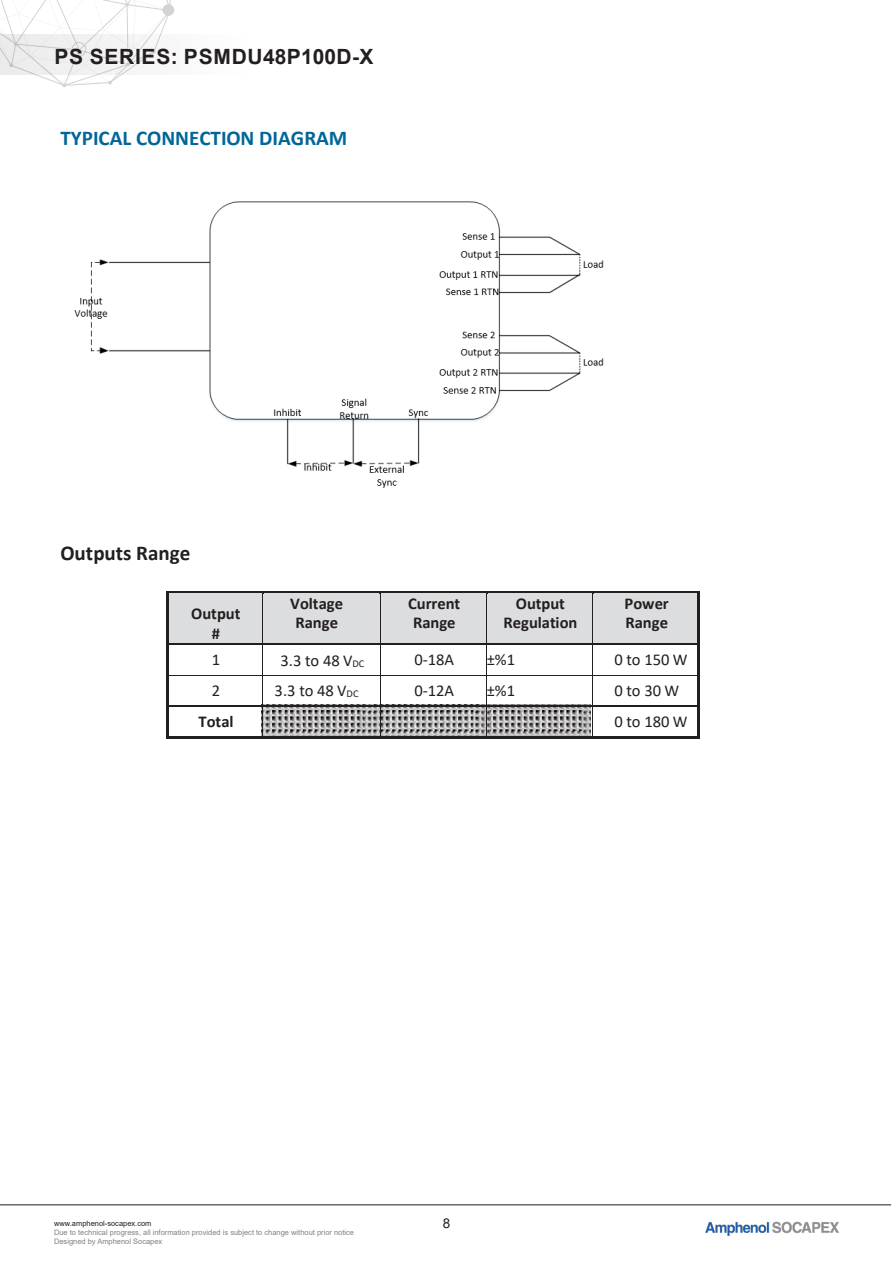
<style>
.page{position:relative;width:893px;height:1263px;background:#fff}
.page>*{position:absolute;margin:0;border:0;box-sizing:border-box;transform-origin:0 0}
.t1{font:700 21px "Calibri";color:#069}
.t2{font:700 21px "Arial";letter-spacing:.035em;color:#231f20}
.t3{font:700 21px "Calibri";color:#231f20}
.t4{font:700 16.5px/18.9px "Calibri";letter-spacing:-.005em;color:#231f20;text-align:center}
.t5{font:16.5px "Calibri";letter-spacing:-.005em;color:#231f20}
.t6{font:13.5px "Arial";color:#231f20}
.t7{font:7.5px "Arial";color:#808285}
.t8{font:7.5px "Arial";color:#231f20}
</style>
<div class="page">
<hr style="left:0;top:1204px;width:891px;height:1px;background:#231f20">
<img style="left:705px;top:1221px;width:134px;height:15px">
<svg style="left:0;top:0;width:171px;height:87px"></svg>
<div style="left:163px;top:4px;width:11px;height:12px;background:#d3d3d3;border-radius:50%"></div>
<svg style="left:0;top:35px;width:171px;height:40px;fill:#f0f0f0"></svg>
<img style="left:264px;top:707px;width:327px;height:29px">
<div style="left:169px;top:593px;width:93px;height:30px;background:#dcdddf"></div>
<div style="left:169px;top:623px;width:93px;height:21px;background:#dcdddf"></div>
<div style="left:263px;top:593px;width:117px;height:51px;background:#dcdddf"></div>
<div style="left:380px;top:593px;width:106px;height:51px;background:#dcdddf"></div>
<div style="left:487px;top:593px;width:105px;height:51px;background:#dcdddf"></div>
<div style="left:593px;top:593px;width:105px;height:51px;background:#dcdddf"></div>
<hr style="left:169px;top:591px;width:93px;height:2px;background:#231f20">
<hr style="left:264px;top:591px;width:116px;height:2px;background:#231f20">
<hr style="left:382px;top:591px;width:104px;height:2px;background:#231f20">
<hr style="left:488px;top:591px;width:104px;height:2px;background:#231f20">
<hr style="left:594px;top:591px;width:104px;height:2px;background:#231f20">
<hr style="left:166px;top:593px;width:3px;height:51px;background:#231f20">
<hr style="left:262px;top:593px;width:1px;height:51px;background:#231f20">
<hr style="left:380px;top:593px;width:1px;height:51px;background:#231f20">
<hr style="left:486px;top:593px;width:1px;height:51px;background:#231f20">
<hr style="left:592px;top:593px;width:1px;height:51px;background:#231f20">
<hr style="left:698px;top:593px;width:2px;height:51px;background:#231f20">
<hr style="left:169px;top:644px;width:93px;height:1px;background:#231f20">
<hr style="left:264px;top:644px;width:116px;height:1px;background:#231f20">
<hr style="left:381px;top:644px;width:105px;height:1px;background:#231f20">
<hr style="left:487px;top:644px;width:105px;height:1px;background:#231f20">
<hr style="left:594px;top:644px;width:104px;height:1px;background:#231f20">
<hr style="left:166px;top:645px;width:3px;height:30px;background:#231f20">
<hr style="left:262px;top:645px;width:1px;height:30px;background:#231f20">
<hr style="left:380px;top:645px;width:1px;height:30px;background:#231f20">
<hr style="left:486px;top:645px;width:1px;height:30px;background:#231f20">
<hr style="left:592px;top:645px;width:1px;height:30px;background:#231f20">
<hr style="left:698px;top:645px;width:2px;height:30px;background:#231f20">
<hr style="left:169px;top:675px;width:93px;height:1px;background:#231f20">
<hr style="left:263px;top:675px;width:117px;height:1px;background:#231f20">
<hr style="left:380px;top:675px;width:106px;height:1px;background:#231f20">
<hr style="left:487px;top:675px;width:105px;height:1px;background:#231f20">
<hr style="left:593px;top:675px;width:105px;height:1px;background:#231f20">
<hr style="left:166px;top:676px;width:3px;height:29px;background:#231f20">
<hr style="left:698px;top:676px;width:2px;height:29px;background:#231f20">
<hr style="left:169px;top:705px;width:93px;height:2px;background:#231f20">
<hr style="left:264px;top:705px;width:116px;height:2px;background:#231f20">
<hr style="left:381px;top:705px;width:105px;height:2px;background:#231f20">
<hr style="left:487px;top:705px;width:105px;height:2px;background:#231f20">
<hr style="left:594px;top:705px;width:104px;height:2px;background:#231f20">
<hr style="left:166px;top:707px;width:3px;height:29px;background:#231f20">
<hr style="left:169px;top:736px;width:93px;height:2px;background:#231f20">
<svg style="left:262px;top:675px;width:2px;height:63px"></svg>
<hr style="left:264px;top:736px;width:116px;height:2px;background:#231f20">
<svg style="left:380px;top:676px;width:2px;height:62px"></svg>
<hr style="left:382px;top:736px;width:104px;height:2px;background:#231f20">
<svg style="left:486px;top:675px;width:2px;height:63px"></svg>
<hr style="left:488px;top:736px;width:104px;height:2px;background:#231f20">
<svg style="left:592px;top:675px;width:2px;height:63px"></svg>
<hr style="left:594px;top:736px;width:104px;height:2px;background:#231f20">
<hr style="left:698px;top:707px;width:2px;height:29px;background:#231f20">
<img style="left:74px;top:201px;width:530px;height:287px">
<div style="left:263px;top:281px;width:170px;height:62px;background:#fff"></div>
<p class="t2" style="left:54px;top:42px;width:321px">PS SERIES: PSMDU48P100D-X</p>
<p class="t1" style="left:60px;top:124px;width:288px">TYPICAL CONNECTION DIAGRAM</p>
<p class="t3" style="left:60px;top:538px;width:131px">Outputs Range</p>
<p class="t4" style="left:191px;top:603px;width:51px;line-height:20.1px">Output #</p>
<p class="t4" style="left:290px;top:594px;width:54px">Voltage<br>Range</p>
<p class="t4" style="left:408px;top:594px;width:54px">Current<br>Range</p>
<p class="t4" style="left:503px;top:594px;width:76px">Output<br>Regulation</p>
<p class="t4" style="left:625px;top:594px;width:46px;text-align:left">Power<br>Range</p>
<p class="t5" style="left:212px;top:648px;width:10px">1</p>
<p class="t5" style="left:280px;top:649px;width:86px">3.3 to 48 V<sub>DC</sub></p>
<p class="t5" style="left:414px;top:648px;width:41px">0-18A</p>
<p class="t5" style="left:487px;top:648px;width:30px">±%1</p>
<p class="t5" style="left:614px;top:648px;width:75px">0 to 150 W</p>
<p class="t5" style="left:212px;top:679px;width:10px">2</p>
<p class="t5" style="left:275px;top:679px;width:86px">3.3 to 48 V<sub>DC</sub></p>
<p class="t5" style="left:414px;top:679px;width:41px">0-12A</p>
<p class="t5" style="left:487px;top:679px;width:30px">±%1</p>
<p class="t5" style="left:614px;top:679px;width:66px">0 to 30 W</p>
<p class="t4" style="left:198px;top:712px;width:37px">Total</p>
<p class="t5" style="left:614px;top:710px;width:75px">0 to 180 W</p>
<p class="t8" style="left:54px;top:1218px;width:99px">www.amphenol-socapex.com</p>
<p class="t7" style="left:54px;top:1227px;width:302px">Due to technical progress, all information provided is subject to change without prior notice</p>
<p class="t7" style="left:54px;top:1236px;width:110px">Designed by Amphenol Socapex</p>
<p class="t6" style="left:443px;top:1214px;width:9px">8</p>
</div>
